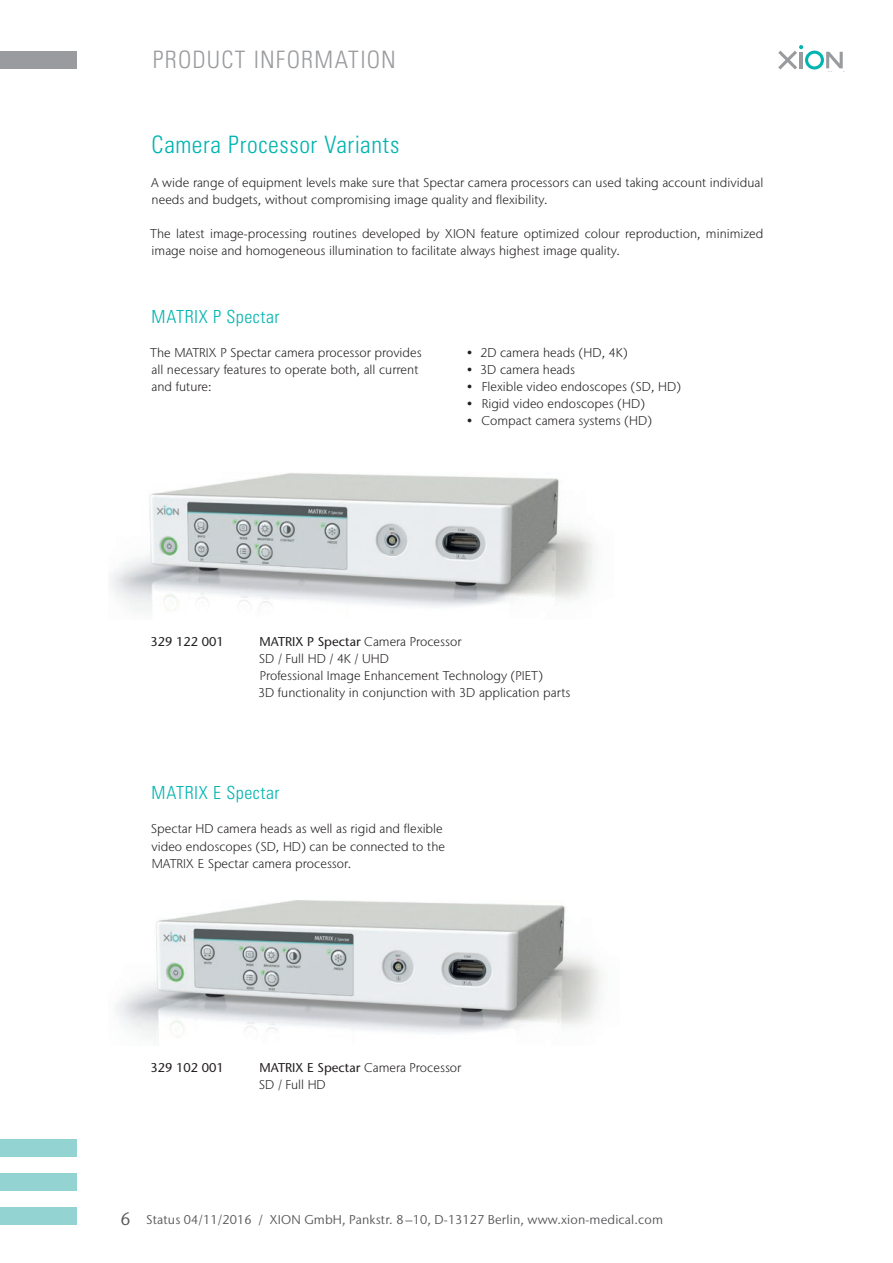
<style>
.page{position:relative;width:893px;height:1263px;background:#fff}
.page>*{position:absolute;margin:0;border:0;box-sizing:border-box;transform-origin:0 0}
.t1{font:300 condensed 24px "Univers LT Std";letter-spacing:.025em;color:#00b4b0}
.t2{font:300 condensed 24px "Univers LT Std";letter-spacing:.05em;color:#999b9e}
.t3{font:300 condensed 18px "Univers LT Std";letter-spacing:.03em;color:#00b4b0}
.t4{font:18px "Stone Sans IIITC Std";color:#57585a}
.t5{font:300 12.75px/17px "Stone Sans IIITC Std";color:#231f20}
.t6{font:12.75px "Stone Sans IIITC Std";letter-spacing:.01em;color:#57585a}
.t7{font:500 12.75px "Stone Sans IIITC Std";color:#231f20}
.s1{font-weight:500}
</style>
<div class="page">
<svg style="left:778px;top:45px;width:65px;height:25px"></svg>
<div style="left:0;top:1208px;width:77px;height:17px;background:#93d4d3"></div>
<div style="left:0;top:1174px;width:77px;height:17px;background:#93d4d3"></div>
<div style="left:0;top:1140px;width:77px;height:17px;background:#93d4d3"></div>
<div style="left:0;top:52px;width:77px;height:17px;background:#999b9e"></div>
<img style="left:111px;top:473px;width:483px;height:139px">
<img style="left:116px;top:900px;width:486px;height:139px">
<h1 class="t2" style="left:153px;top:45px;width:245px">PRODUCT INFORMATION</h1>
<h1 class="t1" style="left:152px;top:130px;width:249px">Camera Processor Variants</h1>
<p class="t5" style="left:151px;top:174px;width:614px">A wide range of equipment levels make sure that Spectar camera processors can used taking account individual needs and budgets, without compromising image quality and flexibility.</p>
<p class="t5" style="left:150px;top:225px;width:615px">The latest image-processing routines developed by XION feature optimized colour reproduction, minimized image noise and homogeneous illumination to facilitate always highest image quality.</p>
<h2 class="t3" style="left:152px;top:306px;width:130px">MATRIX P Spectar</h2>
<p class="t5" style="left:150px;top:344px;width:273px">The MATRIX P Spectar camera processor provides all necessary features to operate both, all current and future:</p>
<p class="t5" style="left:467px;top:344px;width:162px">• 2D camera heads (HD, 4K)</p>
<p class="t5" style="left:467px;top:361px;width:110px">• 3D camera heads</p>
<p class="t5" style="left:467px;top:378px;width:216px">• Flexible video endoscopes (SD, HD)</p>
<p class="t5" style="left:467px;top:395px;width:180px">• Rigid video endoscopes (HD)</p>
<p class="t5" style="left:467px;top:412px;width:187px">• Compact camera systems (HD)</p>
<p class="t7" style="left:150px;top:634px;width:75px">329 122 001</p>
<p class="t5" style="left:258px;top:633px;width:314px"><span class="s1">MATRIX P Spectar</span> Camera Processor<br>SD / Full HD / 4K / UHD<br>Professional Image Enhancement Technology (PIET)<br>3D functionality in conjunction with 3D application parts</p>
<h2 class="t3" style="left:152px;top:782px;width:130px">MATRIX E Spectar</h2>
<p class="t5" style="left:151px;top:820px;width:296px">Spectar HD camera heads as well as rigid and flexible video endoscopes (SD, HD) can be connected to the<br>MATRIX E Spectar camera processor.</p>
<p class="t7" style="left:150px;top:1059px;width:75px">329 102 001</p>
<p class="t5" style="left:259px;top:1059px;width:204px"><span class="s1">MATRIX E Spectar</span> Camera Processor<br>SD / Full HD</p>
<h2 class="t4" style="left:121px;top:1207px;width:12px">6</h2>
<p class="t6" style="left:146px;top:1212px;width:518px">Status 04/11/2016 / XION GmbH, Pankstr. 8 –10, D-13127 Berlin, www.xion-medical.com</p>
</div>
